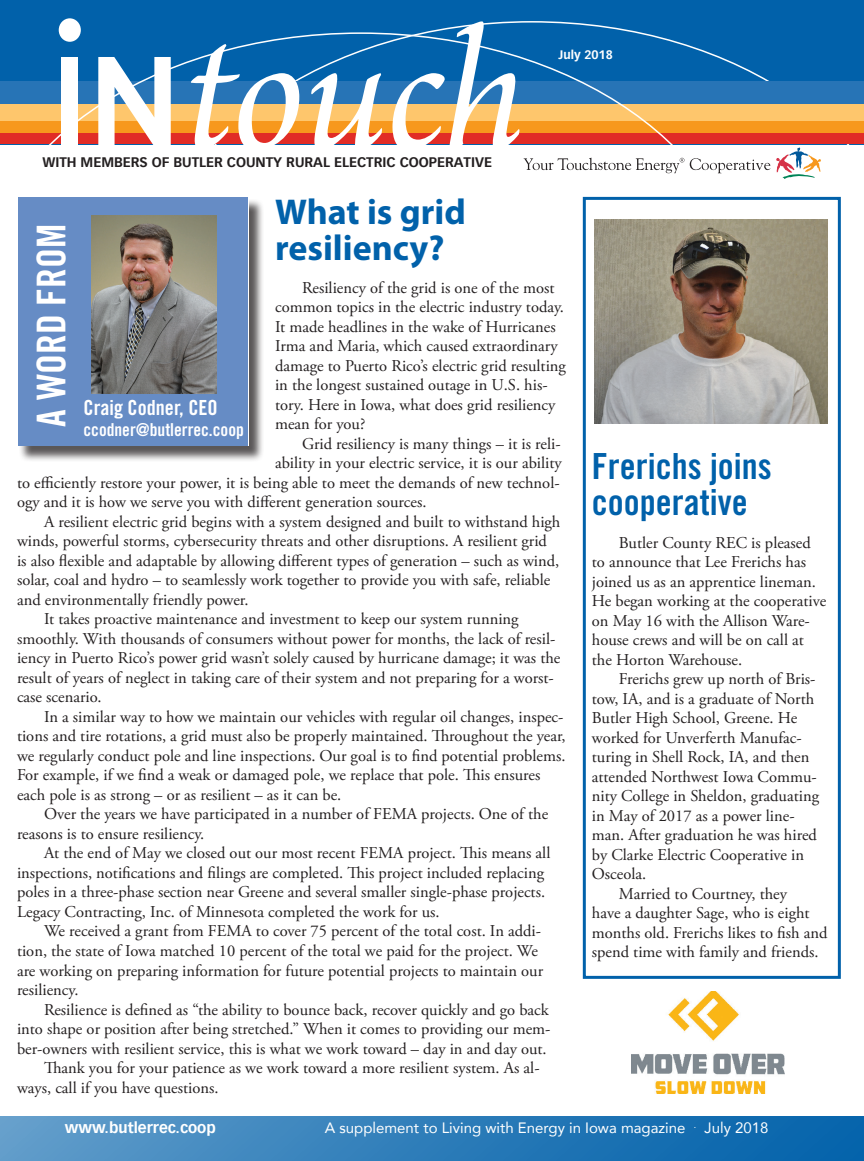
<style>
.page{position:relative;width:864px;height:1161px;background:#fff}
.page>*{position:absolute;margin:0;border:0;box-sizing:border-box;transform-origin:0 0}
.t1{font:39.6px "Trade Gothic LT Std Bd Cn 20";color:#fff}
.t2{font:36px/36px "Trade Gothic LT Std Bd Cn 20";color:#0161aa}
.t3{font:700 36px/36px "Myriad Pro";color:#0161aa}
.t4{font:20.85px "Trade Gothic LT Std Bd Cn 20";color:#fff}
.t5{font:17.85px "Trade Gothic LT Std Bd Cn 20";color:#fff}
.t6{font:16.5px/19.5px "Adobe Garamond Pro";color:#231f20}
.t7{font:15px "Avenir LT Com";color:#fff}
.t8{font:700 15px "Vectora Com";color:#fff}
.t9{font:700 13.5px "Vectora Com";color:#231f20}
.t10{font:700 12px "Vectora Com";color:#fff}
</style>
<div class="page">
<div style="left:0;top:0;width:864px;height:144px;background:#0161aa"></div>
<div style="left:0;top:119px;width:864px;height:17px;background:#f7981d"></div>
<div style="left:0;top:82px;width:864px;height:32px;background:#2774b6"></div>
<div style="left:0;top:133px;width:864px;height:11px;background:#e12c26"></div>
<div style="left:0;top:104px;width:864px;height:16px;background:#fec66c"></div>
<div style="left:0;top:1116px;width:864px;height:45px;background:linear-gradient(to right,#619cca,#0060aa)"></div>
<svg style="left:425px;top:21px;width:94px;height:11px"></svg>
<div style="left:59px;top:18px;width:22px;height:24px;background:#fff;border-radius:50%"></div>
<svg style="left:0;top:32px;width:745px;height:539px"></svg>
<svg style="left:776px;top:148px;width:45px;height:31px"></svg>
<svg style="left:524px;top:158px;width:160px;height:15px"></svg>
<svg style="left:690px;top:158px;width:80px;height:15px"></svg>
<div style="left:19px;top:199px;width:245px;height:263px;background:#231f20;opacity:.75"></div>
<div style="left:18px;top:197px;width:230px;height:249px;background:#668cc5"></div>
<img style="left:91px;top:215px;width:125px;height:179px">
<img style="left:631px;top:991px;width:154px;height:102px">
<div style="left:583px;top:197px;width:258px;height:782px;border:3px solid #0161aa"></div>
<img style="left:595px;top:219px;width:233px;height:204px">
<p class="t9" style="left:42px;top:154px;width:451px">WITH MEMBERS OF BUTLER COUNTY RURAL ELECTRIC COOPERATIVE</p>
<p class="t10" style="left:559px;top:47px;width:56px">July 2018</p>
<h2 class="t3" style="left:275px;top:193px;width:192px">What is grid resiliency?</h2>
<p class="t6" style="left:275px;top:279px;width:292px;text-indent:27px">Resiliency of the grid is one of the most common topics in the electric industry today.<br>It made headlines in the wake of Hurricanes Irma and Maria, which caused extraordinary damage to Puerto Rico’s electric grid resulting in the longest sustained outage in U.S. his&shy;tory. Here in Iowa, what does grid resiliency mean for you?</p>
<p class="t6" style="left:302px;top:435px;width:260px">Grid resiliency is many things – it is reli-</p>
<p class="t6" style="left:275px;top:454px;width:288px">ability in your electric service, it is our ability</p>
<p class="t6" style="left:17px;top:474px;width:544px">to efficiently restore your power, it is being able to meet the demands of new technol-</p>
<p class="t6" style="left:17px;top:493px;width:411px">ogy and it is how we serve you with different generation sources.</p>
<p class="t6" style="left:44px;top:513px;width:518px">A resilient electric grid begins with a system designed and built to withstand high</p>
<p class="t6" style="left:17px;top:532px;width:532px">winds, powerful storms, cybersecurity threats and other disruptions. A resilient grid</p>
<p class="t6" style="left:17px;top:552px;width:544px">is also flexible and adaptable by allowing different types of generation – such as wind,</p>
<p class="t6" style="left:17px;top:571px;width:535px">solar, coal and hydro – to seamlessly work together to provide you with safe, reliable</p>
<p class="t6" style="left:17px;top:591px;width:233px">and environmentally friendly power.</p>
<p class="t6" style="left:44px;top:610px;width:476px">It takes proactive maintenance and investment to keep our system running</p>
<p class="t6" style="left:17px;top:630px;width:540px">smoothly. With thousands of consumers without power for months, the lack of resil-</p>
<p class="t6" style="left:17px;top:649px;width:545px">iency in Puerto Rico’s power grid wasn’t solely caused by hurricane damage; it was the</p>
<p class="t6" style="left:17px;top:669px;width:538px">result of years of neglect in taking care of their system and not preparing for a worst-</p>
<p class="t6" style="left:17px;top:688px;width:86px">case scenario.</p>
<p class="t6" style="left:44px;top:708px;width:521px">In a similar way to how we maintain our vehicles with regular oil changes, inspec-</p>
<p class="t6" style="left:17px;top:727px;width:550px">tions and tire rotations, a grid must also be properly maintained. Throughout the year,</p>
<p class="t6" style="left:17px;top:747px;width:550px">we regularly conduct pole and line inspections. Our goal is to find potential problems.</p>
<p class="t6" style="left:17px;top:766px;width:525px">For example, if we find a weak or damaged pole, we replace that pole. This ensures</p>
<p class="t6" style="left:17px;top:786px;width:326px">each pole is as strong – or as resilient – as it can be.</p>
<p class="t6" style="left:44px;top:805px;width:506px">Over the years we have participated in a number of FEMA projects. One of the</p>
<p class="t6" style="left:17px;top:825px;width:189px">reasons is to ensure resiliency.</p>
<p class="t6" style="left:44px;top:844px;width:508px">At the end of May we closed out our most recent FEMA project. This means all</p>
<p class="t6" style="left:17px;top:864px;width:529px">inspections, notifications and filings are completed. This project included replacing</p>
<p class="t6" style="left:17px;top:883px;width:530px">poles in a three-phase section near Greene and several smaller single-phase projects.</p>
<p class="t6" style="left:17px;top:903px;width:424px">Legacy Contracting, Inc. of Minnesota completed the work for us.</p>
<p class="t6" style="left:44px;top:922px;width:499px">We received a grant from FEMA to cover 75 percent of the total cost. In addi-</p>
<p class="t6" style="left:17px;top:942px;width:522px">tion, the state of Iowa matched 10 percent of the total we paid for the project. We</p>
<p class="t6" style="left:17px;top:961px;width:528px">are working on preparing information for future potential projects to maintain our</p>
<p class="t6" style="left:17px;top:981px;width:63px">resiliency.</p>
<p class="t6" style="left:44px;top:1000px;width:506px">Resilience is defined as “the ability to bounce back, recover quickly and go back</p>
<p class="t6" style="left:17px;top:1020px;width:535px">into shape or position after being stretched.” When it comes to providing our mem-</p>
<p class="t6" style="left:17px;top:1039px;width:531px">ber-owners with resilient service, this is what we work toward – day in and day out.</p>
<p class="t6" style="left:44px;top:1059px;width:497px">Thank you for your patience as we work toward a more resilient system. As al-</p>
<p class="t6" style="left:17px;top:1078px;width:203px">ways, call if you have questions.</p>
<h1 class="t1" style="left:27px;top:427px;width:204px;rotate:-90deg">A WORD FROM</h1>
<p class="t4" style="left:84px;top:395px;width:136px">Craig Codner, CEO</p>
<p class="t5" style="left:84px;top:419px;width:162px">ccodner@butlerrec.coop</p>
<h2 class="t2" style="left:592px;top:448px;width:181px">Frerichs joins cooperative</h2>
<p class="t6" style="left:592px;top:533px;width:236px;text-indent:27px">Butler County REC is pleased to announce that Lee Frerichs has joined us as an apprentice lineman.<br>He began working at the cooperative on May 16 with the Allison Ware&shy;house crews and will be on call at the Horton Warehouse.</p>
<p class="t6" style="left:619px;top:670px;width:198px">Frerichs grew up north of Bris-</p>
<p class="t6" style="left:592px;top:689px;width:224px">tow, IA, and is a graduate of North</p>
<p class="t6" style="left:592px;top:709px;width:207px">Butler High School, Greene. He</p>
<p class="t6" style="left:592px;top:728px;width:211px">worked for Unverferth Manufac-</p>
<p class="t6" style="left:592px;top:748px;width:219px">turing in Shell Rock, IA, and then</p>
<p class="t6" style="left:592px;top:767px;width:226px">attended Northwest Iowa Commu-</p>
<p class="t6" style="left:592px;top:787px;width:229px">nity College in Sheldon, graduating</p>
<p class="t6" style="left:592px;top:806px;width:204px">in May of 2017 as a power line-</p>
<p class="t6" style="left:592px;top:826px;width:227px">man. After graduation he was hired</p>
<p class="t6" style="left:592px;top:845px;width:214px">by Clarke Electric Cooperative in</p>
<p class="t6" style="left:592px;top:865px;width:56px">Osceola.</p>
<p class="t6" style="left:619px;top:884px;width:170px">Married to Courtney, they</p>
<p class="t6" style="left:592px;top:904px;width:219px">have a daughter Sage, who is eight</p>
<p class="t6" style="left:592px;top:923px;width:237px">months old. Frerichs likes to fish and</p>
<p class="t6" style="left:592px;top:943px;width:228px">spend time with family and friends.</p>
<p class="t8" style="left:65px;top:1119px;width:152px">www.butlerrec.coop</p>
<p class="t7" style="left:325px;top:1119px;width:445px">A supplement to Living with Energy in Iowa magazine <sup>.</sup> July 2018</p>
</div>
